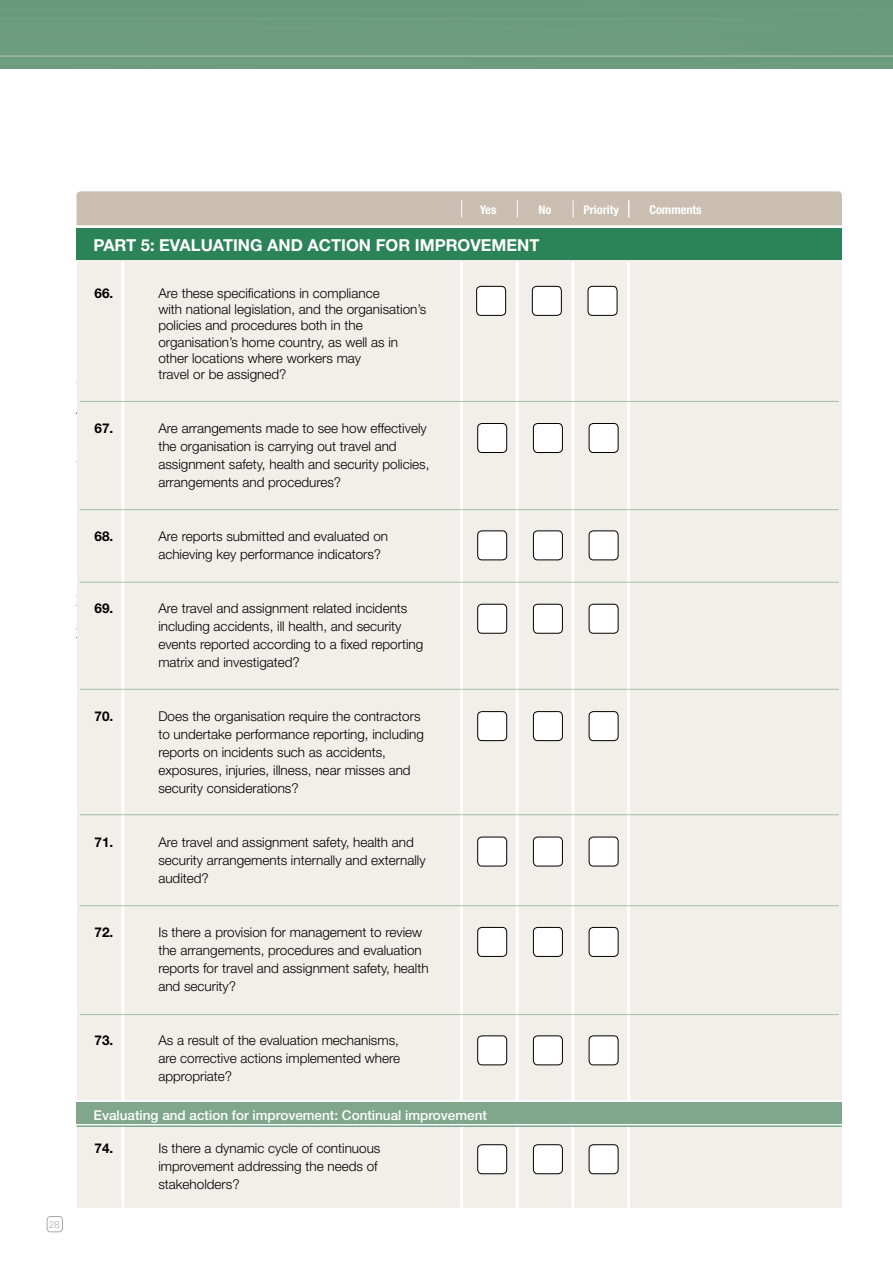
<style>
.page{position:relative;width:893px;height:1263px;background:#fff}
.page>*{position:absolute;margin:0;border:0;box-sizing:border-box;transform-origin:0 0}
.t1{font:700 16.5px "Helvetica Neue";color:#fff}
.t2{font:300 13.5px/18px "Helvetica Neue";color:#000}
.t3{font:500 13.5px "Helvetica Neue";color:#fff}
.t4{font:700 13.5px "Helvetica Neue";color:#000}
.t5{font:700 condensed 12px "Helvetica Neue";color:#fff}
.t6{font:300 9.6px "Helvetica Neue";color:#a7a9ac}
</style>
<div class="page">
<div style="left:47px;top:1216px;width:16px;height:16px;border:1px solid #a7a9ac;border-radius:3px"></div>
<div style="left:77px;top:257px;width:764px;height:951px;background:#f2eee9"></div>
<hr style="left:121px;top:262px;width:3px;height:946px;background:#fff">
<hr style="left:460px;top:262px;width:3px;height:946px;background:#fff">
<hr style="left:627px;top:262px;width:3px;height:946px;background:#fff">
<hr style="left:516px;top:262px;width:3px;height:946px;background:#fff">
<hr style="left:571px;top:262px;width:3px;height:946px;background:#fff">
<div style="left:77px;top:228px;width:765px;height:31px;background:#2b8358"></div>
<div style="left:532px;top:286px;width:29px;height:29px;background:#fff;border-radius:4px"></div>
<div style="left:532px;top:286px;width:30px;height:30px;border:1px solid #000;border-radius:4px"></div>
<div style="left:477px;top:286px;width:29px;height:29px;background:#fff;border-radius:4px"></div>
<div style="left:476px;top:286px;width:30px;height:30px;border:1px solid #000;border-radius:4px"></div>
<div style="left:588px;top:286px;width:29px;height:29px;background:#fff;border-radius:4px"></div>
<div style="left:588px;top:286px;width:29px;height:30px;border:1px solid #000;border-radius:4px"></div>
<div style="left:533px;top:423px;width:29px;height:29px;background:#fff;border-radius:4px"></div>
<div style="left:533px;top:423px;width:30px;height:30px;border:1px solid #000;border-radius:4px"></div>
<div style="left:478px;top:423px;width:29px;height:29px;background:#fff;border-radius:4px"></div>
<div style="left:477px;top:423px;width:30px;height:30px;border:1px solid #000;border-radius:4px"></div>
<div style="left:589px;top:423px;width:29px;height:29px;background:#fff;border-radius:4px"></div>
<div style="left:589px;top:423px;width:29px;height:30px;border:1px solid #000;border-radius:4px"></div>
<div style="left:533px;top:712px;width:29px;height:29px;background:#fff;border-radius:4px"></div>
<div style="left:533px;top:711px;width:30px;height:30px;border:1px solid #000;border-radius:4px"></div>
<div style="left:478px;top:712px;width:29px;height:29px;background:#fff;border-radius:4px"></div>
<div style="left:477px;top:711px;width:30px;height:30px;border:1px solid #000;border-radius:4px"></div>
<div style="left:589px;top:712px;width:29px;height:29px;background:#fff;border-radius:4px"></div>
<div style="left:589px;top:711px;width:29px;height:30px;border:1px solid #000;border-radius:4px"></div>
<div style="left:533px;top:531px;width:29px;height:29px;background:#fff;border-radius:4px"></div>
<div style="left:533px;top:530px;width:30px;height:30px;border:1px solid #000;border-radius:4px"></div>
<div style="left:478px;top:531px;width:29px;height:29px;background:#fff;border-radius:4px"></div>
<div style="left:477px;top:530px;width:30px;height:30px;border:1px solid #000;border-radius:4px"></div>
<div style="left:589px;top:531px;width:29px;height:29px;background:#fff;border-radius:4px"></div>
<div style="left:589px;top:530px;width:29px;height:30px;border:1px solid #000;border-radius:4px"></div>
<div style="left:533px;top:604px;width:29px;height:29px;background:#fff;border-radius:4px"></div>
<div style="left:533px;top:604px;width:30px;height:30px;border:1px solid #000;border-radius:4px"></div>
<div style="left:478px;top:604px;width:29px;height:29px;background:#fff;border-radius:4px"></div>
<div style="left:477px;top:604px;width:30px;height:30px;border:1px solid #000;border-radius:4px"></div>
<div style="left:589px;top:604px;width:29px;height:29px;background:#fff;border-radius:4px"></div>
<div style="left:589px;top:604px;width:29px;height:30px;border:1px solid #000;border-radius:4px"></div>
<div style="left:533px;top:837px;width:29px;height:29px;background:#fff;border-radius:4px"></div>
<div style="left:533px;top:837px;width:30px;height:29px;border:1px solid #000;border-radius:4px"></div>
<div style="left:478px;top:837px;width:29px;height:29px;background:#fff;border-radius:4px"></div>
<div style="left:477px;top:837px;width:30px;height:29px;border:1px solid #000;border-radius:4px"></div>
<div style="left:589px;top:837px;width:29px;height:29px;background:#fff;border-radius:4px"></div>
<div style="left:589px;top:837px;width:29px;height:29px;border:1px solid #000;border-radius:4px"></div>
<div style="left:533px;top:927px;width:29px;height:29px;background:#fff;border-radius:4px"></div>
<div style="left:533px;top:927px;width:30px;height:30px;border:1px solid #000;border-radius:4px"></div>
<div style="left:478px;top:927px;width:29px;height:29px;background:#fff;border-radius:4px"></div>
<div style="left:477px;top:927px;width:30px;height:30px;border:1px solid #000;border-radius:4px"></div>
<div style="left:589px;top:927px;width:29px;height:29px;background:#fff;border-radius:4px"></div>
<div style="left:589px;top:927px;width:29px;height:30px;border:1px solid #000;border-radius:4px"></div>
<div style="left:533px;top:1036px;width:29px;height:29px;background:#fff;border-radius:4px"></div>
<div style="left:533px;top:1035px;width:30px;height:30px;border:1px solid #000;border-radius:4px"></div>
<div style="left:478px;top:1036px;width:29px;height:29px;background:#fff;border-radius:4px"></div>
<div style="left:477px;top:1035px;width:30px;height:30px;border:1px solid #000;border-radius:4px"></div>
<div style="left:589px;top:1036px;width:29px;height:29px;background:#fff;border-radius:4px"></div>
<div style="left:589px;top:1035px;width:29px;height:30px;border:1px solid #000;border-radius:4px"></div>
<div style="left:533px;top:1145px;width:29px;height:29px;background:#fff;border-radius:4px"></div>
<div style="left:533px;top:1144px;width:30px;height:30px;border:1px solid #000;border-radius:4px"></div>
<div style="left:478px;top:1145px;width:29px;height:29px;background:#fff;border-radius:4px"></div>
<div style="left:477px;top:1144px;width:30px;height:30px;border:1px solid #000;border-radius:4px"></div>
<div style="left:589px;top:1145px;width:29px;height:29px;background:#fff;border-radius:4px"></div>
<div style="left:589px;top:1144px;width:29px;height:30px;border:1px solid #000;border-radius:4px"></div>
<hr style="left:80px;top:582px;width:759px;height:1px;background:#a6beac">
<hr style="left:80px;top:509px;width:759px;height:1px;background:#a6beac">
<hr style="left:80px;top:401px;width:759px;height:1px;background:#a6beac">
<hr style="left:80px;top:814px;width:759px;height:1px;background:#a6beac">
<hr style="left:80px;top:905px;width:759px;height:1px;background:#a6beac">
<hr style="left:80px;top:1014px;width:759px;height:1px;background:#a6beac">
<hr style="left:80px;top:689px;width:759px;height:1px;background:#a6beac">
<svg style="left:77px;top:1101px;width:765px;height:25px;background:#ccddd3"></svg>
<div style="left:77px;top:1103px;width:765px;height:21px;background:#80a78c"></div>
<hr style="left:77px;top:1126px;width:765px;height:1px;background:#2b8358">
<div style="left:77px;top:191px;width:765px;height:34px;background:#cabeb0"></div>
<div style="left:0;top:0;width:893px;height:68px;background:#6c9b7e"></div>
<p class="t6" style="left:49px;top:1218px;width:12px">28</p>
<p class="t5" style="left:480px;top:202px;width:18px">Yes</p>
<p class="t5" style="left:538px;top:202px;width:15px">No</p>
<p class="t5" style="left:583px;top:202px;width:37px">Priority</p>
<p class="t5" style="left:649px;top:202px;width:54px">Comments</p>
<p class="t1" style="left:94px;top:235px;width:22px">PART</p>
<p class="t1" style="left:141px;top:235px;width:83px">5: EVALUATING</p>
<p class="t1" style="left:267px;top:235px;width:13px">AND</p>
<p class="t1" style="left:308px;top:235px;width:12px">ACTION</p>
<p class="t1" style="left:376px;top:235px;width:12px">FOR</p>
<p class="t1" style="left:415px;top:235px;width:12px">IMPRO</p>
<p class="t1" style="left:470px;top:235px;width:23px">VEMENT</p>
<p class="t4" style="left:95px;top:285px;width:20px">66.</p>
<p class="t2" style="left:158px;top:285px;width:269px;line-height:16.2px">Are these specifications in compliance<br>with national legislation, and the organisation’s policies and procedures both in the organisation’s home country, as well as in other locations where workers may<br>travel or be assigned?</p>
<p class="t4" style="left:95px;top:420px;width:20px">67.</p>
<p class="t2" style="left:158px;top:419px;width:273px">Are arrangements made to see how effectively the organisation is carrying out travel and assignment safety, health and security policies, arrangements and procedures?</p>
<p class="t4" style="left:95px;top:528px;width:20px">68.</p>
<p class="t2" style="left:158px;top:527px;width:231px">Are reports submitted and evaluated on achieving key performance indicators?</p>
<p class="t4" style="left:95px;top:600px;width:20px">69.</p>
<p class="t2" style="left:158px;top:599px;width:266px">Are travel and assignment related incidents including accidents, ill health, and security events reported according to a fixed reporting matrix and investigated?</p>
<p class="t4" style="left:95px;top:708px;width:20px">70.</p>
<p class="t2" style="left:158px;top:707px;width:267px">Does the organisation require the contractors to undertake performance reporting, including reports on incidents such as accidents, exposures, injuries, illness, near misses and security considerations?</p>
<p class="t4" style="left:95px;top:834px;width:20px">71.</p>
<p class="t2" style="left:158px;top:833px;width:269px">Are travel and assignment safety, health and security arrangements internally and externally audited?</p>
<p class="t4" style="left:95px;top:924px;width:20px">72.</p>
<p class="t2" style="left:158px;top:923px;width:272px">Is there a provision for management to review the arrangements, procedures and evaluation reports for travel and assignment safety, health and security?</p>
<p class="t4" style="left:95px;top:1032px;width:20px">73.</p>
<p class="t2" style="left:158px;top:1031px;width:243px;text-align:justify">As a result of the evaluation mechanisms, are corrective actions implemented where appropriate?</p>
<p class="t3" style="left:94px;top:1107px;width:395px">Evaluating and action for improvement: Continual improvement</p>
<p class="t4" style="left:95px;top:1140px;width:20px">74.</p>
<p class="t2" style="left:158px;top:1139px;width:224px">Is there a dynamic cycle of continuous improvement addressing the needs of stakeholders?</p>
</div>
